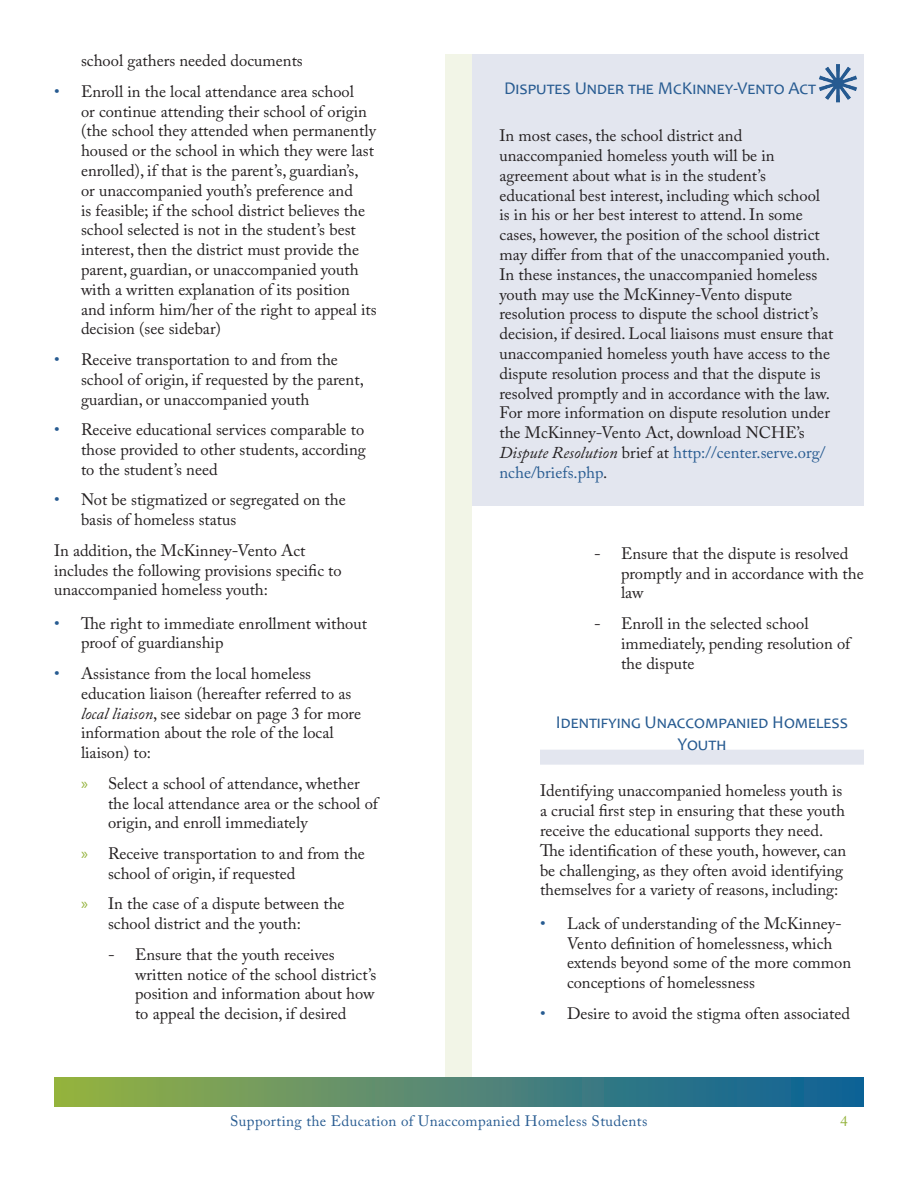
<style>
.page{position:relative;width:918px;height:1188px;background:#fff}
.page>*{position:absolute;margin:0;border:0;box-sizing:border-box;transform-origin:0 0}
.Section_Title{font:18px/21.6px "Candara";color:#275b91;text-align:center}
.t1{font:16.5px/19.8px "Adobe Caslon Pro";color:#231f20}
.t2{font:15px "Adobe Caslon Pro";letter-spacing:.025em;color:#275b91}
.t3{font:15px "Adobe Caslon Pro";color:#94b33c}
.s1{color:#275b91}
.s2{font-style:italic}
.s3{font-family:"Myriad Pro";color:#94b33c}
</style>
<div class="page">
<div style="left:446px;top:54px;width:26px;height:1053px;background:#f2f5e7"></div>
<div style="left:54px;top:1078px;width:810px;height:28px;background:linear-gradient(to right,#98b145,#0a5f9e)"></div>
<div style="left:540px;top:750px;width:324px;height:15px;background:#e3e6ef"></div>
<div style="left:472px;top:54px;width:392px;height:451px;background:#e3e6ef"></div>
<img style="left:819px;top:64px;width:38px;height:39px">
<p class="t1" style="left:81px;top:51px;width:223px">school gathers needed documents</p>
<p class="t1" style="left:81px;top:81px;width:297px;text-indent:-27px"><span class="s1">•</span> Enroll in the local attendance area school<br>or continue attending their school of origin (the school they attended when permanently housed or the school in which they were last enrolled), if that is the parent’s, guardian’s,<br>or unaccompanied youth’s preference and<br>is feasible; if the school district believes the school selected is not in the student’s best interest, then the district must provide the parent, guardian, or unaccompanied youth with a written explanation of its position and inform him/her of the right to appeal its decision (see sidebar)</p>
<p class="t1" style="left:81px;top:349px;width:284px;text-indent:-27px"><span class="s1">•</span> Receive transportation to and from the school of origin, if requested by the parent, guardian, or unaccompanied youth</p>
<p class="t1" style="left:81px;top:420px;width:286px;text-align:justify;text-indent:-27px"><span class="s1">•</span> Receive educational services comparable to those provided to other students, according to the student’s need</p>
<p class="t1" style="left:81px;top:490px;width:266px;text-indent:-27px"><span class="s1">•</span> Not be stigmatized or segregated on the basis of homeless status</p>
<p class="t1" style="left:54px;top:540px;width:289px">In addition, the McKinney-Vento Act includes the following provisions specific to unaccompanied homeless youth:</p>
<p class="t1" style="left:81px;top:613px;width:288px;text-indent:-27px"><span class="s1">•</span> The right to immediate enrollment without proof of guardianship</p>
<p class="t1" style="left:81px;top:663px;width:282px;text-indent:-27px"><span class="s1">•</span> Assistance from the local homeless education liaison (hereafter referred to as <span class="s2">local liaison</span>, see sidebar on page 3 for more information about the role of the local liaison) to:</p>
<p class="t1" style="left:108px;top:773px;width:272px;text-indent:-27px"><span class="s3">x</span> Select a school of attendance, whether the local attendance area or the school of origin, and enroll immediately</p>
<p class="t1" style="left:108px;top:843px;width:258px;text-indent:-27px"><span class="s3">x</span> Receive transportation to and from the school of origin, if requested</p>
<p class="t1" style="left:108px;top:894px;width:238px;text-indent:-27px"><span class="s3">x</span> In the case of a dispute between the school district and the youth:</p>
<p class="t1" style="left:135px;top:944px;width:243px;text-indent:-27px">- Ensure that the youth receives written notice of the school district’s position and information about how to appeal the decision, if desired</p>
<p class="Section_Title" style="left:504px;top:78px;width:314px">Disputes Under the McKinney-Vento Act</p>
<p class="t1" style="left:500px;top:126px;width:336px">In most cases, the school district and unaccompanied homeless youth will be in agreement about what is in the student’s educational best interest, including which school is in his or her best interest to attend. In some cases, however, the position of the school district may differ from that of the unaccompanied youth.<br>In these instances, the unaccompanied homeless youth may use the McKinney-Vento dispute resolution process to dispute the school district’s decision, if desired. Local liaisons must ensure that unaccompanied homeless youth have access to the dispute resolution process and that the dispute is resolved promptly and in accordance with the law.<br>For more information on dispute resolution under the McKinney-Vento Act, download NCHE’s <span class="s2">Dispute Resolution</span> brief at <span class="s1">http://center.serve.org/ nche/briefs.php</span>.</p>
<p class="t1" style="left:621px;top:543px;width:244px;text-indent:-27px">- Ensure that the dispute is resolved promptly and in accordance with the law</p>
<p class="t1" style="left:621px;top:613px;width:231px;text-indent:-27px">- Enroll in the selected school immediately, pending resolution of the dispute</p>
<p class="Section_Title" style="left:556px;top:711px;width:294px">Identifying Unaccompanied Homeless<br>Youth</p>
<p class="t1" style="left:540px;top:781px;width:308px">Identifying unaccompanied homeless youth is a crucial first step in ensuring that these youth receive the educational supports they need.<br>The identification of these youth, however, can be challenging, as they often avoid identifying themselves for a variety of reasons, including:</p>
<p class="t1" style="left:567px;top:913px;width:286px;text-indent:-27px"><span class="s1">•</span> Lack of understanding of the McKinney-Vento definition of homelessness, which extends beyond some of the more common conceptions of homelessness</p>
<p class="t1" style="left:540px;top:1003px;width:312px"><span class="s1">•</span> Desire to avoid the stigma often associated</p>
<p class="t2" style="left:230px;top:1112px;width:419px">Supporting the Education of Unaccompanied Homeless Students</p>
<p class="t3" style="left:840px;top:1112px;width:9px">4</p>
</div>
